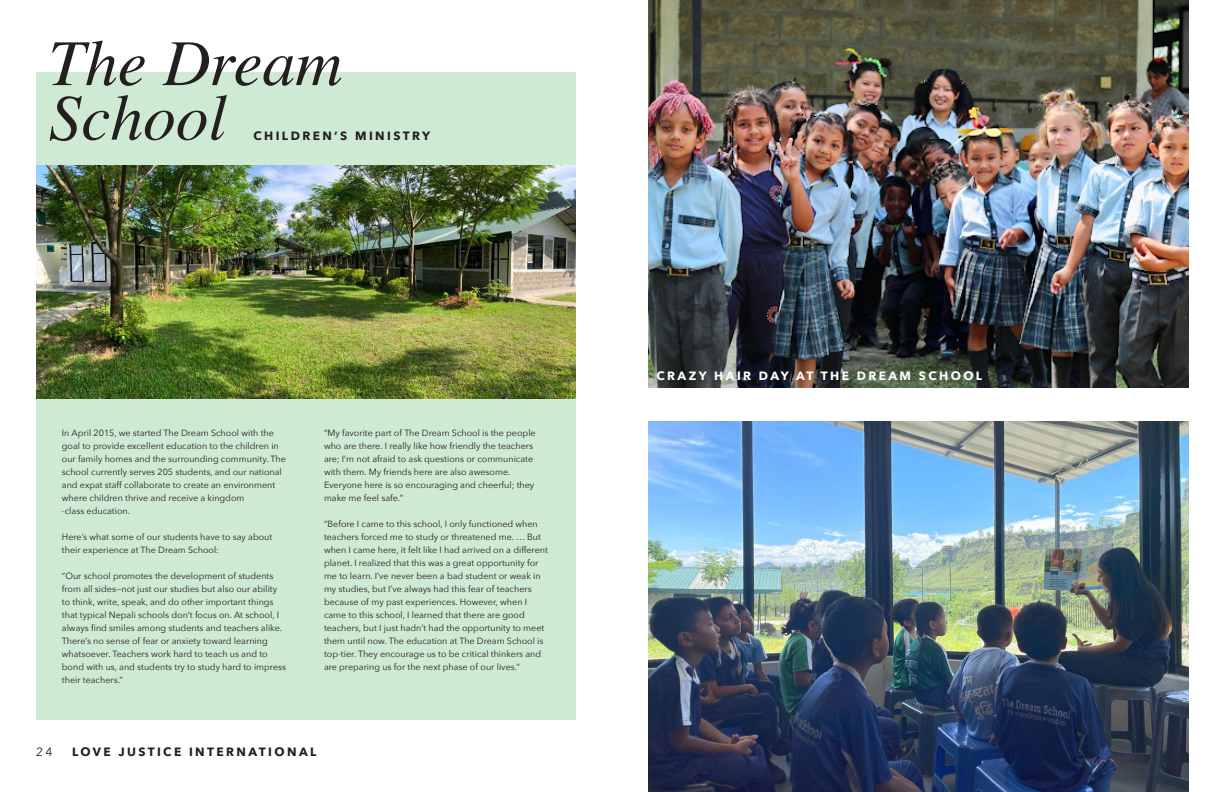
<style>
.page{position:relative;width:1224px;height:792px;background:#fff}
.page>*{position:absolute;margin:0;border:0;box-sizing:border-box;transform-origin:0 0}
.t1{font:italic 65.5px/54.6px "Times";color:#231f20}
.Paragraph_Header{font:700 12px "Avenir Next";letter-spacing:.2em;color:#231f20}
.Paragraph_Header-2{font:700 12px "Avenir Next";letter-spacing:.2em;color:#fff}
.t2{font:12px "Avenir Next";color:#231f20}
.Body{font:9px/13px "Avenir Next";color:#231f20}
</style>
<div class="page">
<div style="left:36px;top:72px;width:540px;height:648px;background:#cfead2"></div>
<img style="left:36px;top:165px;width:540px;height:233px">
<img style="left:648px;top:421px;width:540px;height:371px">
<img style="left:648px;top:0;width:540px;height:387px">
<p class="t1" style="left:49px;top:32px;width:295px">The Dream<br>School</p>
<p class="Paragraph_Header" style="left:253px;top:125px;width:178px">CHILDREN’S MINISTRY</p>
<p class="Body" style="left:62px;top:426px;width:226px">In April 2015, we started The Dream School with the goal to provide excellent education to the children in our family homes and the surrounding community. The school currently serves 205 students, and our national and expat staff collaborate to create an environment where children thrive and receive a kingdom<br>-class education.</p>
<p class="Body" style="left:62px;top:530px;width:212px">Here’s what some of our students have to say about their experience at The Dream School:</p>
<p class="Body" style="left:62px;top:569px;width:226px">“Our school promotes the development of students from all sides—not just our studies but also our ability to think, write, speak, and do other important things that typical Nepali schools don’t focus on. At school, I always find smiles among students and teachers alike.<br>There’s no sense of fear or anxiety toward learning whatsoever. Teachers work hard to teach us and to bond with us, and students try to study hard to impress their teachers.”</p>
<p class="Body" style="left:324px;top:426px;width:213px">“My favorite part of The Dream School is the people who are there. I really like how friendly the teachers are; I’m not afraid to ask questions or communicate with them. My friends here are also awesome.<br>Everyone here is so encouraging and cheerful; they make me feel safe.”</p>
<p class="Body" style="left:324px;top:517px;width:225px">“Before I came to this school, I only functioned when teachers forced me to study or threatened me. … But when I came here, it felt like I had arrived on a different planet. I realized that this was a great opportunity for me to learn. I’ve never been a bad student or weak in my studies, but I’ve always had this fear of teachers because of my past experiences. However, when I came to this school, I learned that there are good teachers, but I just hadn’t had the opportunity to meet them until now. The education at The Dream School is top-tier. They encourage us to be critical thinkers and are preparing us for the next phase of our lives.”</p>
<h2 class="t2" style="left:36px;top:742px;width:18px">24</h2>
<h2 class="Paragraph_Header" style="left:72px;top:741px;width:246px">LOVE JUSTICE INTERNATIONAL</h2>
<p class="Paragraph_Header-2" style="left:656px;top:365px;width:327px">CRAZY HAIR DAY AT THE DREAM SCHOOL</p>
</div>
